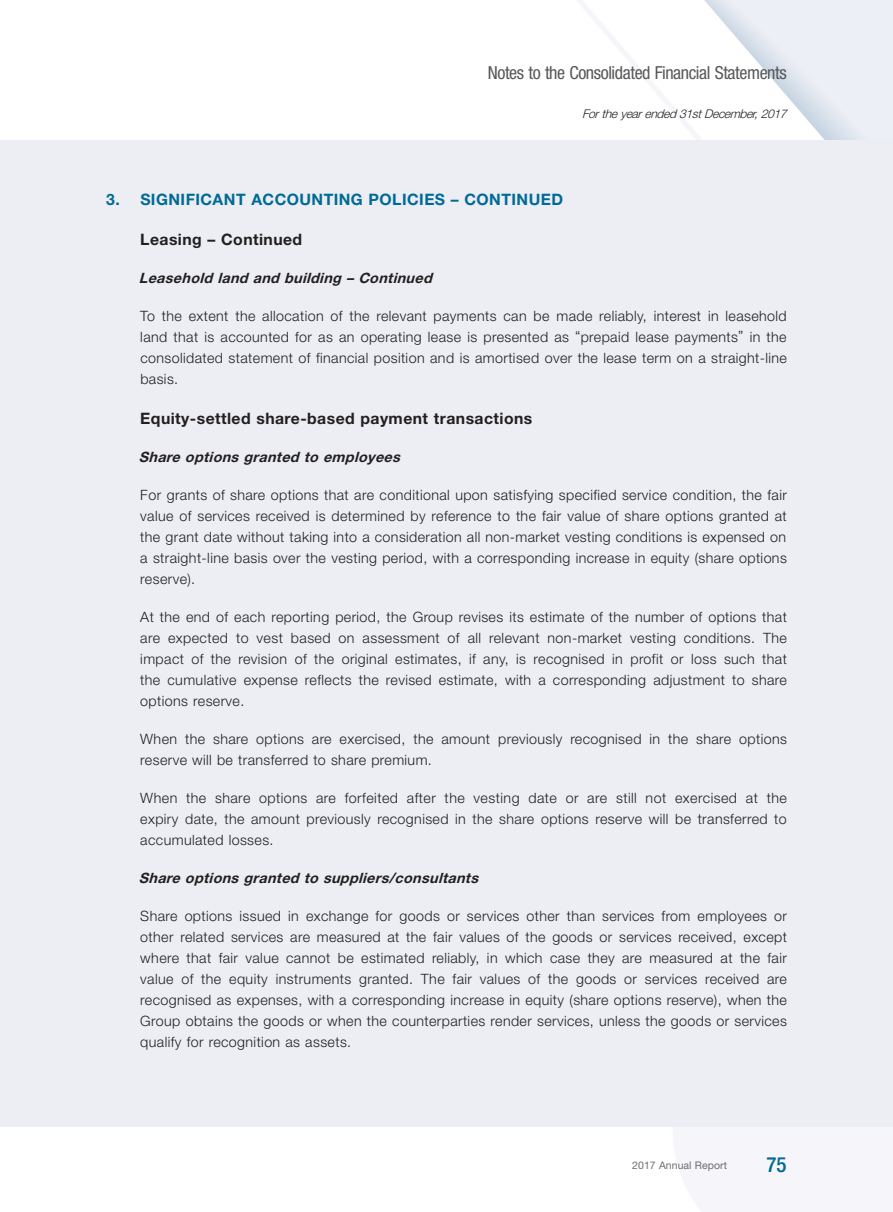
<style>
.page{position:relative;width:893px;height:1212px;background:#fff}
.page>*{position:absolute;margin:0;border:0;box-sizing:border-box;transform-origin:0 0}
.t1{font:500 condensed 21px "Helvetica Neue LT Std";color:#006a95}
.t2{font:condensed 18px "Helvetica Neue LT Std";letter-spacing:-.025em;color:#57585a}
.t3{font:700 15.75px "Helvetica Neue LT Std";letter-spacing:.03em;color:#231f20}
.t4{font:700 15.75px "Helvetica Neue LT Std";letter-spacing:.03em;color:#006a95}
.t5{font:300 14.25px/21px "Helvetica Neue LT Std";letter-spacing:.03em;color:#231f20;text-align:justify}
.t6{font:italic 700 14.25px "Helvetica Neue LT Std";color:#231f20}
.t7{font:italic 300 12px "Helvetica Neue LT Std";color:#231f20}
.t8{font:10.5px "Helvetica Neue LT Std";letter-spacing:.005em;color:#6c6d70}
</style>
<div class="page">
<img style="left:684px;top:0;width:209px;height:1181px">
<div style="left:0;top:140px;width:893px;height:987px;background:#eceef4"></div>
<p class="t2" style="left:488px;top:63px;width:300px">Notes to the Consolidated Financial Statements</p>
<p class="t7" style="left:582px;top:106px;width:210px">Fortheyearended31stDecember,2017</p>
<p class="t4" style="left:106px;top:190px;width:458px">3. SIGNIFICANT ACCOUNTING POLICIES – CONTINUED</p>
<p class="t3" style="left:140px;top:230px;width:163px">Leasing – Continued</p>
<p class="t6" style="left:139px;top:269px;width:299px">Leasehold land and building –Continued</p>
<p class="t5" style="left:140px;top:305px;width:648px">To the extent the allocation of the relevant payments can be made reliably, interest in leasehold land that is accounted for as an operating lease is presented as “prepaid lease payments” in the consolidated statement of financial position and is amortised over the lease term on a straight-line basis.</p>
<p class="t3" style="left:140px;top:408px;width:393px">Equity-settled share-based payment transactions</p>
<p class="t6" style="left:139px;top:448px;width:267px">Share options granted to employees</p>
<p class="t5" style="left:140px;top:484px;width:648px">For grants of share options that are conditional upon satisfying specified service condition, the fair value of services received is determined by reference to the fair value of share options granted at the grant date without taking into a consideration all non-market vesting conditions is expensed on a straight-line basis over the vesting period, with a corresponding increase in equity (share options reserve).</p>
<p class="t5" style="left:140px;top:606px;width:648px">At the end of each reporting period, the Group revises its estimate of the number of options that are expected to vest based on assessment of all relevant non-market vesting conditions. The impact of the revision of the original estimates, if any, is recognised in profit or loss such that the cumulative expense reflects the revised estimate, with a corresponding adjustment to share options reserve.</p>
<p class="t5" style="left:140px;top:728px;width:648px">When the share options are exercised, the amount previously recognised in the share options reserve will be transferred to share premium.</p>
<p class="t5" style="left:140px;top:787px;width:648px">When the share options are forfeited after the vesting date or are still not exercised at the expiry date, the amount previously recognised in the share options reserve will be transferred to accumulated losses.</p>
<p class="t6" style="left:139px;top:869px;width:345px">Share options granted to suppliers/consultants</p>
<p class="t5" style="left:140px;top:905px;width:648px">Share options issued in exchange for goods or services other than services from employees or other related services are measured at the fair values of the goods or services received, except where that fair value cannot be estimated reliably, in which case they are measured at the fair value of the equity instruments granted. The fair values of the goods or services received are recognised as expenses, with a corresponding increase in equity (share options reserve), when the Group obtains the goods or when the counterparties render services, unless the goods or services qualify for recognition as assets.</p>
<p class="t8" style="left:632px;top:1158px;width:96px">2017 Annual Report</p>
<h1 class="t1" style="left:766px;top:1152px;width:22px">75</h1>
</div>
